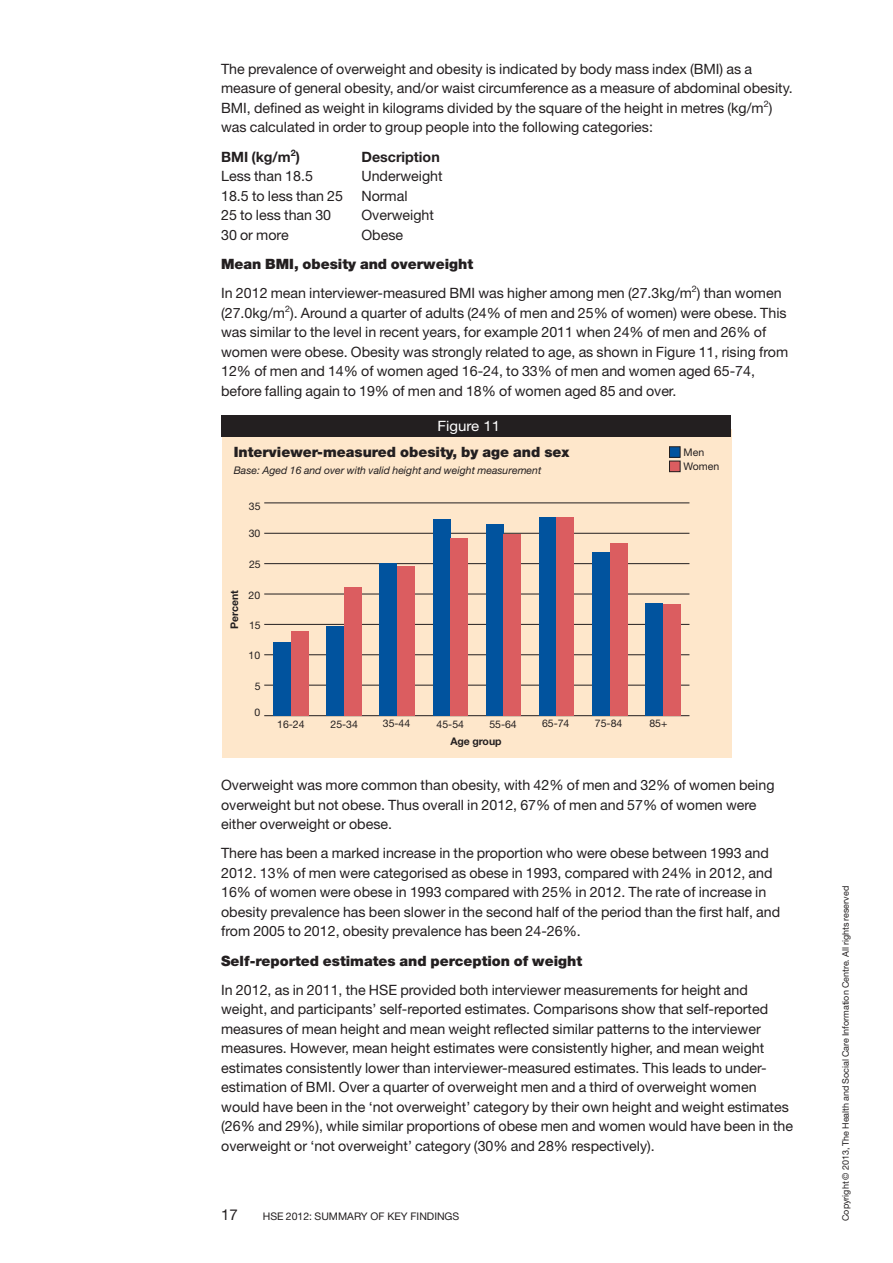
<style>
.page{position:relative;width:893px;height:1263px;background:#fff}
.page>*{position:absolute;margin:0;border:0;box-sizing:border-box;transform-origin:0 0}
.t1{font:15px "Helvetica Neue";color:#231f20}
.t2{font:14.25px/19.5px "Helvetica Neue";color:#231f20}
.t3{font:900 14.25px "Helvetica Neue";color:#231f20}
.t4{font:700 14.25px "Helvetica Neue";color:#231f20}
.t5{font:14.25px "Helvetica Neue";color:#fff;scale:1.06 1}
.t6{font:10.5px/14.2px "Helvetica Neue";color:#231f20}
.t7{font:italic 10.5px "Helvetica Neue";color:#231f20}
.t8{font:700 10.5px "Helvetica Neue";color:#231f20}
.t9{font:9px "Helvetica Neue";color:#231f20}
.s1{font-weight:900}
</style>
<div class="page">
<div style="left:222px;top:429px;width:509px;height:328px;background:#fee7cb"></div>
<hr style="left:264px;top:715px;width:425px;height:1px;background:#231f20">
<hr style="left:264px;top:685px;width:425px;height:1px;background:#231f20">
<hr style="left:264px;top:654px;width:425px;height:1px;background:#231f20">
<hr style="left:264px;top:624px;width:425px;height:1px;background:#231f20">
<hr style="left:264px;top:594px;width:425px;height:1px;background:#231f20">
<hr style="left:264px;top:563px;width:425px;height:1px;background:#231f20">
<hr style="left:264px;top:533px;width:425px;height:1px;background:#231f20">
<hr style="left:264px;top:503px;width:425px;height:1px;background:#231f20">
<div style="left:273px;top:642px;width:18px;height:73px;background:#01539e"></div>
<div style="left:326px;top:626px;width:18px;height:89px;background:#01539e"></div>
<div style="left:380px;top:563px;width:17px;height:152px;background:#01539e"></div>
<div style="left:433px;top:519px;width:17px;height:196px;background:#01539e"></div>
<div style="left:486px;top:524px;width:17px;height:191px;background:#01539e"></div>
<div style="left:539px;top:517px;width:18px;height:198px;background:#01539e"></div>
<div style="left:592px;top:552px;width:18px;height:163px;background:#01539e"></div>
<div style="left:645px;top:603px;width:18px;height:112px;background:#01539e"></div>
<div style="left:291px;top:630px;width:17px;height:85px;background:#db5d60"></div>
<div style="left:344px;top:586px;width:17px;height:129px;background:#db5d60"></div>
<div style="left:397px;top:566px;width:18px;height:149px;background:#db5d60"></div>
<div style="left:450px;top:538px;width:18px;height:177px;background:#db5d60"></div>
<div style="left:503px;top:534px;width:18px;height:181px;background:#db5d60"></div>
<div style="left:557px;top:517px;width:17px;height:198px;background:#db5d60"></div>
<div style="left:610px;top:543px;width:17px;height:172px;background:#db5d60"></div>
<div style="left:663px;top:604px;width:17px;height:111px;background:#db5d60"></div>
<div style="left:669px;top:447px;width:11px;height:10px;background:#01539e"></div>
<div style="left:669px;top:446px;width:11px;height:12px;border:1px solid #231f20"></div>
<div style="left:669px;top:461px;width:11px;height:11px;background:#db5d60"></div>
<div style="left:669px;top:461px;width:11px;height:11px;border:1px solid #231f20"></div>
<div style="left:222px;top:415px;width:509px;height:21px;background:#231f20"></div>
<p class="t2" style="left:221px;top:61px;width:573px">The prevalence of overweight and obesity is indicated by body mass index (BMI) as a measure of general obesity, and/or waist circumference as a measure of abdominal obesity.<br>BMI, defined as weight in kilograms divided by the square of the height in metres (kg/m<sup>2</sup>) was calculated in order to group people into the following categories:</p>
<p class="t4" style="left:221px;top:152px;width:80px">BMI (kg/m<sup>2</sup>)</p>
<p class="t4" style="left:361px;top:152px;width:80px">Description</p>
<p class="t2" style="left:221px;top:168px;width:93px">Less than 18.5</p>
<p class="t2" style="left:361px;top:168px;width:83px">Underweight</p>
<p class="t2" style="left:221px;top:187px;width:123px">18.5 to less than 25</p>
<p class="t2" style="left:361px;top:187px;width:48px">Normal</p>
<p class="t2" style="left:221px;top:207px;width:112px">25 to less than 30</p>
<p class="t2" style="left:361px;top:207px;width:74px">Overweight</p>
<p class="t2" style="left:221px;top:226px;width:69px">30 or more</p>
<p class="t2" style="left:361px;top:226px;width:43px">Obese</p>
<p class="t2" style="left:221px;top:251px;width:562px;line-height:29.2px"><span class="s1">Mean BMI, obesity and overweight<br></span>In 2012 mean interviewer-measured BMI was higher among men (27.3kg/m<sup>2</sup>) than women</p>
<p class="t2" style="left:221px;top:304px;width:569px">(27.0kg/m<sup>2</sup>). Around a quarter of adults (24% of men and 25% of women) were obese. This was similar to the level in recent years, for example 2011 when 24% of men and 26% of women were obese. Obesity was strongly related to age, as shown in Figure 11, rising from 12% of men and 14% of women aged 16-24, to 33% of men and women aged 65-74, before falling again to 19% of men and 18% of women aged 85 and over.</p>
<p class="t5" style="left:437px;top:420px;width:61px">Figure 11</p>
<p class="t3" style="left:234px;top:447px;width:337px">Interviewer-measured obesity, by age and sex</p>
<p class="t7" style="left:234px;top:466px;width:309px">Base: Aged 16 and over with valid height and weight measurement</p>
<p class="t6" style="left:249px;top:500px;width:13px">35</p>
<p class="t6" style="left:249px;top:527px;width:13px">30</p>
<p class="t8" style="left:231px;top:629px;width:40px;rotate:-90deg">Percent</p>
<p class="t6" style="left:249px;top:558px;width:13px">25</p>
<p class="t6" style="left:249px;top:589px;width:13px">20</p>
<p class="t6" style="left:249px;top:619px;width:13px">15</p>
<p class="t6" style="left:249px;top:649px;width:13px">10</p>
<p class="t6" style="left:255px;top:680px;width:7px">5</p>
<p class="t6" style="left:254px;top:706px;width:7px">0</p>
<p class="t6" style="left:277px;top:718px;width:29px">16-24</p>
<p class="t6" style="left:330px;top:718px;width:29px">25-34</p>
<p class="t6" style="left:383px;top:717px;width:29px">35-44</p>
<p class="t6" style="left:437px;top:718px;width:29px">45-54</p>
<p class="t6" style="left:489px;top:718px;width:29px">55-64</p>
<p class="t6" style="left:542px;top:718px;width:29px">65-74</p>
<p class="t6" style="left:595px;top:718px;width:29px">75-84</p>
<p class="t6" style="left:649px;top:718px;width:19px">85+</p>
<p class="t8" style="left:450px;top:737px;width:53px">Age group</p>
<p class="t6" style="left:684px;top:446px;width:37px">Men<br>Women</p>
<p class="t2" style="left:221px;top:777px;width:555px">Overweight was more common than obesity, with 42% of men and 32% of women being overweight but not obese. Thus overall in 2012, 67% of men and 57% of women were either overweight or obese.</p>
<p class="t2" style="left:221px;top:845px;width:561px">There has been a marked increase in the proportion who were obese between 1993 and 2012. 13% of men were categorised as obese in 1993, compared with 24% in 2012, and 16% of women were obese in 1993 compared with 25% in 2012. The rate of increase in obesity prevalence has been slower in the second half of the period than the first half, and from 2005 to 2012, obesity prevalence has been 24-26%.</p>
<p class="t3" style="left:221px;top:955px;width:363px">Self-reported estimates and perception of weight</p>
<p class="t2" style="left:221px;top:981px;width:573px">In 2012, as in 2011, the HSE provided both interviewer measurements for height and weight, and participants’ self-reported estimates. Comparisons show that self-reported measures of mean height and mean weight reflected similar patterns to the interviewer measures. However, mean height estimates were consistently higher, and mean weight estimates consistently lower than interviewer-measured estimates. This leads to under&shy;estimation of BMI. Over a quarter of overweight men and a third of overweight women would have been in the ‘not overweight’ category by their own height and weight estimates (26% and 29%), while similar proportions of obese men and women would have been in the overweight or ‘not overweight’ category (30% and 28% respectively).</p>
<p class="t1" style="left:221px;top:1210px;width:18px">17</p>
<p class="t6" style="left:263px;top:1210px;width:198px">HSE 2012: SUMMARY OF KEY FINDINGS</p>
<p class="t9" style="left:842px;top:1221px;width:337px;rotate:-90deg">Copyright © 2013, The Health and Social Care Information Centre. All rights reserved</p>
</div>
